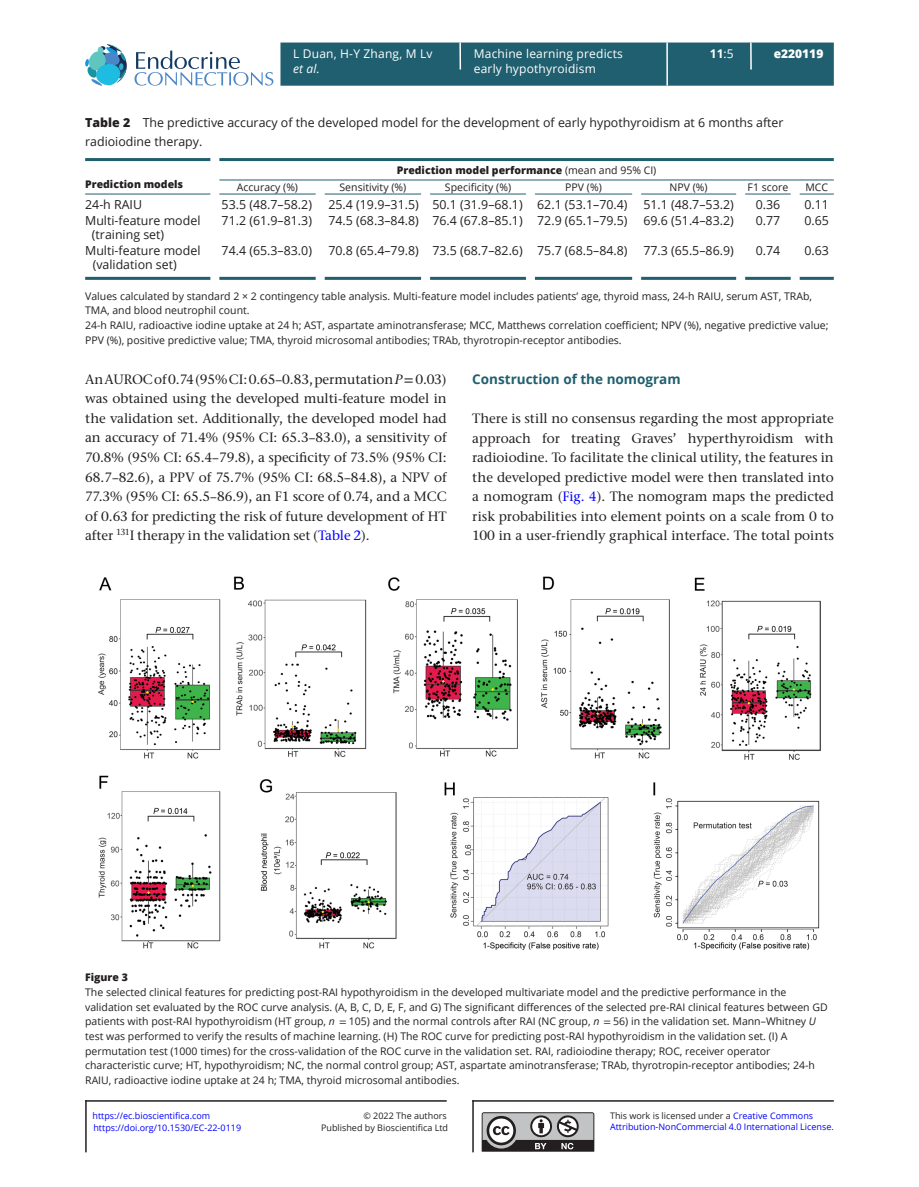
<style>
.page{position:relative;width:919px;height:1187px;background:#fff}
.page>*{position:absolute;margin:0;border:0;box-sizing:border-box;transform-origin:0 0}
.TXT{font:500 13.5px/19.5px "Stone Serif ITC Pro";letter-spacing:-.005em;color:#231f20;text-align:justify}
.t1{font:700 13.5px "Open Sans";color:#205f6f}
.TB{font:12.3px/14.7px "Open Sans";color:#231f20}
.TC{font:12.3px/19.5px "Open Sans";color:#231f20}
.TB_Bot_Rule{font:12.3px/14.7px "Open Sans";color:#231f20}
.t2{font:12px "Open Sans";letter-spacing:.015em;color:#fff}
.t3{font:800 12px "Open Sans";color:#fff}
.t4{font:italic 12px "Open Sans";color:#fff}
.t5{font:700 12px "Open Sans";color:#fff}
.FC{font:10.5px/14.7px "Open Sans";color:#231f20}
.TFN{font:10.5px/14.7px "Open Sans";color:#231f20}
.TFN_F{font:10.5px/14.7px "Open Sans";color:#231f20}
.TCH_N{font:10.5px "Open Sans";color:#231f20}
.TCH{font:800 10.5px "Open Sans";color:#231f20}
.FC-2{font:800 10.5px "Open Sans";color:#231f20}
.t6{font:9px "Open Sans";color:#00f}
.t7{font:9px/11.6px "Open Sans";color:#231f20;text-align:right}
.s1{font-weight:400}
.s2{font-weight:800}
.s3{font-style:italic}
.s4{font-family:"STIX Two Text"}
.s5{color:#00f}
</style>
<div class="page">
<div style="left:280px;top:43px;width:553px;height:43px;background:#205f6f;border:2px solid #205f6f"></div>
<svg style="left:750px;top:43px;width:1px;height:27px"></svg>
<hr style="left:666px;top:43px;width:2px;height:43px;background:#fff">
<hr style="left:459px;top:43px;width:2px;height:27px;background:#fff">
<svg style="left:134px;top:51px;width:139px;height:35px"></svg>
<svg style="left:85px;top:44px;width:42px;height:42px"></svg>
<hr style="left:85px;top:158px;width:125px;height:3px;background:#205f6f">
<hr style="left:85px;top:194px;width:125px;height:1px;background:#205f6f">
<hr style="left:219px;top:158px;width:614px;height:3px;background:#205f6f">
<hr style="left:219px;top:180px;width:614px;height:1px;background:#205f6f">
<hr style="left:219px;top:194px;width:96px;height:1px;background:#205f6f">
<hr style="left:324px;top:194px;width:97px;height:1px;background:#205f6f">
<hr style="left:430px;top:194px;width:96px;height:1px;background:#205f6f">
<hr style="left:535px;top:194px;width:97px;height:1px;background:#205f6f">
<hr style="left:641px;top:194px;width:95px;height:1px;background:#205f6f">
<hr style="left:745px;top:194px;width:45px;height:1px;background:#205f6f">
<hr style="left:799px;top:194px;width:34px;height:1px;background:#205f6f">
<hr style="left:85px;top:277px;width:125px;height:3px;background:#205f6f">
<hr style="left:219px;top:277px;width:96px;height:3px;background:#205f6f">
<hr style="left:324px;top:277px;width:97px;height:3px;background:#205f6f">
<hr style="left:430px;top:277px;width:96px;height:3px;background:#205f6f">
<hr style="left:535px;top:277px;width:97px;height:3px;background:#205f6f">
<hr style="left:641px;top:277px;width:95px;height:3px;background:#205f6f">
<hr style="left:745px;top:277px;width:45px;height:3px;background:#205f6f">
<hr style="left:799px;top:277px;width:34px;height:3px;background:#205f6f">
<img style="left:98px;top:576px;width:723px;height:374px">
<svg style="left:481px;top:1112px;width:113px;height:39px;background:#8c8b8c"></svg>
<hr style="left:472px;top:1100px;width:361px;height:1px;background:#231f20">
<hr style="left:472px;top:1100px;width:1px;height:52px;background:#231f20">
<hr style="left:85px;top:1100px;width:361px;height:1px;background:#231f20">
<hr style="left:85px;top:1100px;width:2px;height:52px;background:#231f20">
<p class="t2" style="left:293px;top:46px;width:141px">L Duan, H-Y Zhang, M Lv</p>
<p class="t4" style="left:293px;top:61px;width:28px">et al.</p>
<p class="t2" style="left:474px;top:46px;width:151px">Machine learning predicts</p>
<p class="t5" style="left:709px;top:46px;width:25px">11<span class="s1">:5</span></p>
<p class="t3" style="left:773px;top:45px;width:51px">e220119</p>
<p class="t2" style="left:474px;top:61px;width:124px">early hypothyroidism</p>
<p class="TC" style="left:85px;top:112px;width:700px"><span class="s2">Table 2</span> The predictive accuracy of the developed model for the development of early hypothyroidism at 6 months after radioiodine therapy.</p>
<p class="TCH" style="left:85px;top:176px;width:99px">Prediction models</p>
<p class="TCH" style="left:397px;top:162px;width:261px">Prediction model performance <span class="s1">(mean and 95% CI)</span></p>
<p class="TCH_N" style="left:237px;top:180px;width:63px">Accuracy (%)</p>
<p class="TCH_N" style="left:339px;top:180px;width:68px">Sensitivity (%)</p>
<p class="TCH_N" style="left:445px;top:180px;width:68px">Specificity (%)</p>
<p class="TCH_N" style="left:565px;top:180px;width:38px">PPV (%)</p>
<p class="TCH_N" style="left:669px;top:180px;width:40px">NPV (%)</p>
<p class="TCH_N" style="left:747px;top:180px;width:42px">F1 score</p>
<p class="TCH_N" style="left:805px;top:180px;width:24px">MCC</p>
<p class="TB" style="left:85px;top:197px;width:58px">24-h RAIU</p>
<p class="TB" style="left:222px;top:197px;width:92px">53.5 (48.7–58.2)</p>
<p class="TB" style="left:328px;top:197px;width:92px">25.4 (19.9–31.5)</p>
<p class="TB" style="left:432px;top:197px;width:92px">50.1 (31.9–68.1)</p>
<p class="TB" style="left:537px;top:197px;width:92px">62.1 (53.1–70.4)</p>
<p class="TB" style="left:643px;top:197px;width:92px">51.1 (48.7–53.2)</p>
<p class="TB" style="left:755px;top:197px;width:26px">0.36</p>
<p class="TB" style="left:804px;top:197px;width:26px">0.11</p>
<p class="TB" style="left:92px;top:212px;width:110px;text-indent:-7px">Multi-feature model (training set)</p>
<p class="TB" style="left:222px;top:212px;width:92px">71.2 (61.9–81.3)</p>
<p class="TB" style="left:328px;top:212px;width:92px">74.5 (68.3–84.8)</p>
<p class="TB" style="left:432px;top:212px;width:92px">76.4 (67.8–85.1)</p>
<p class="TB" style="left:537px;top:212px;width:92px">72.9 (65.1–79.5)</p>
<p class="TB" style="left:643px;top:212px;width:92px">69.6 (51.4–83.2)</p>
<p class="TB" style="left:755px;top:212px;width:26px">0.77</p>
<p class="TB" style="left:804px;top:212px;width:26px">0.65</p>
<p class="TB_Bot_Rule" style="left:93px;top:242px;width:109px;text-indent:-8px">Multi-feature model (validation set)</p>
<p class="TB_Bot_Rule" style="left:222px;top:242px;width:92px">74.4 (65.3–83.0)</p>
<p class="TB_Bot_Rule" style="left:328px;top:242px;width:92px">70.8 (65.4–79.8)</p>
<p class="TB_Bot_Rule" style="left:432px;top:242px;width:92px">73.5 (68.7–82.6)</p>
<p class="TB_Bot_Rule" style="left:537px;top:242px;width:92px">75.7 (68.5–84.8)</p>
<p class="TB_Bot_Rule" style="left:643px;top:242px;width:92px">77.3 (65.5–86.9)</p>
<p class="TB_Bot_Rule" style="left:755px;top:242px;width:26px">0.74</p>
<p class="TB_Bot_Rule" style="left:804px;top:242px;width:26px">0.63</p>
<p class="TFN_F" style="left:85px;top:288px;width:728px">Values calculated by standard 2 × 2 contingency table analysis. Multi-feature model includes patients’ age, thyroid mass, 24-h RAIU, serum AST, TRAb,<br>TMA, and blood neutrophil count.</p>
<p class="TFN" style="left:85px;top:317px;width:744px">24-h RAIU, radioactive iodine uptake at 24 h; AST, aspartate aminotransferase; MCC, Matthews correlation coefficient; NPV (%), negative predictive value;<br>PPV (%), positive predictive value; TMA, thyroid microsomal antibodies; TRAb, thyrotropin-receptor antibodies.</p>
<p class="TXT" style="left:85px;top:369px;width:363px">An AUROC of 0.74 (95% CI: 0.65–0.83, permutation <span class="s3">P</span><span class="s4">=</span>0.03) was obtained using the developed multi-feature model in the validation set. Additionally, the developed model had an accuracy of 71.4% (95% CI: 65.3–83.0), a sensitivity of 70.8% (95% CI: 65.4–79.8), a specificity of 73.5% (95% CI:<br>68.7–82.6), a PPV of 75.7% (95% CI: 68.5–84.8), a NPV of 77.3% (95% CI: 65.5–86.9), an F1 score of 0.74, and a MCC of 0.63 for predicting the risk of future development of HT after <sup>131</sup>I therapy in the validation set (<span class="s5">Table 2</span>).</p>
<h2 class="t1" style="left:472px;top:369px;width:210px">Construction of the nomogram</h2>
<p class="TXT" style="left:472px;top:408px;width:363px">There is still no consensus regarding the most appropriate approach for treating Graves’ hyperthyroidism with radioiodine. To facilitate the clinical utility, the features in the developed predictive model were then translated into a nomogram (<span class="s5">Fig. 4</span>). The nomogram maps the predicted risk probabilities into element points on a scale from 0 to 100 in a user-friendly graphical interface. The total points</p>
<p class="FC-2" style="left:85px;top:969px;width:44px">Figure 3</p>
<p class="FC" style="left:85px;top:984px;width:744px">The selected clinical features for predicting post-RAI hypothyroidism in the developed multivariate model and the predictive performance in the validation set evaluated by the ROC curve analysis. (A, B, C, D, E, F, and G) The significant differences of the selected pre-RAI clinical features between GD patients with post-RAI hypothyroidism (HT group, <span class="s3">n</span> <span class="s4">=</span> 105) and the normal controls after RAI (NC group, <span class="s3">n</span> <span class="s4">=</span> 56) in the validation set. Mann–Whitney <span class="s3">U </span>test was performed to verify the results of machine learning. (H) The ROC curve for predicting post-RAI hypothyroidism in the validation set. (I) A permutation test (1000 times) for the cross-validation of the ROC curve in the validation set. RAI, radioiodine therapy; ROC, receiver operator characteristic curve; HT, hypothyroidism; NC, the normal control group; AST, aspartate aminotransferase; TRAb, thyrotropin-receptor antibodies; 24-h RAIU, radioactive iodine uptake at 24 h; TMA, thyroid microsomal antibodies.</p>
<p class="t7" style="left:610px;top:1109px;width:204px">This work is licensed under a <span class="s5">Creative Commons</span></p>
<p class="t6" style="left:93px;top:1121px;width:149px">https://doi.org/10.1530/EC-22-0119</p>
<p class="t6" style="left:610px;top:1120px;width:225px">Attribution-NonCommercial 4.0 International License.</p>
<p class="t6" style="left:92px;top:1109px;width:119px">https://ec.bioscientifica.com</p>
<p class="t7" style="left:321px;top:1109px;width:128px">© 2022 The authors<br>Published by Bioscientifica Ltd</p>
</div>
